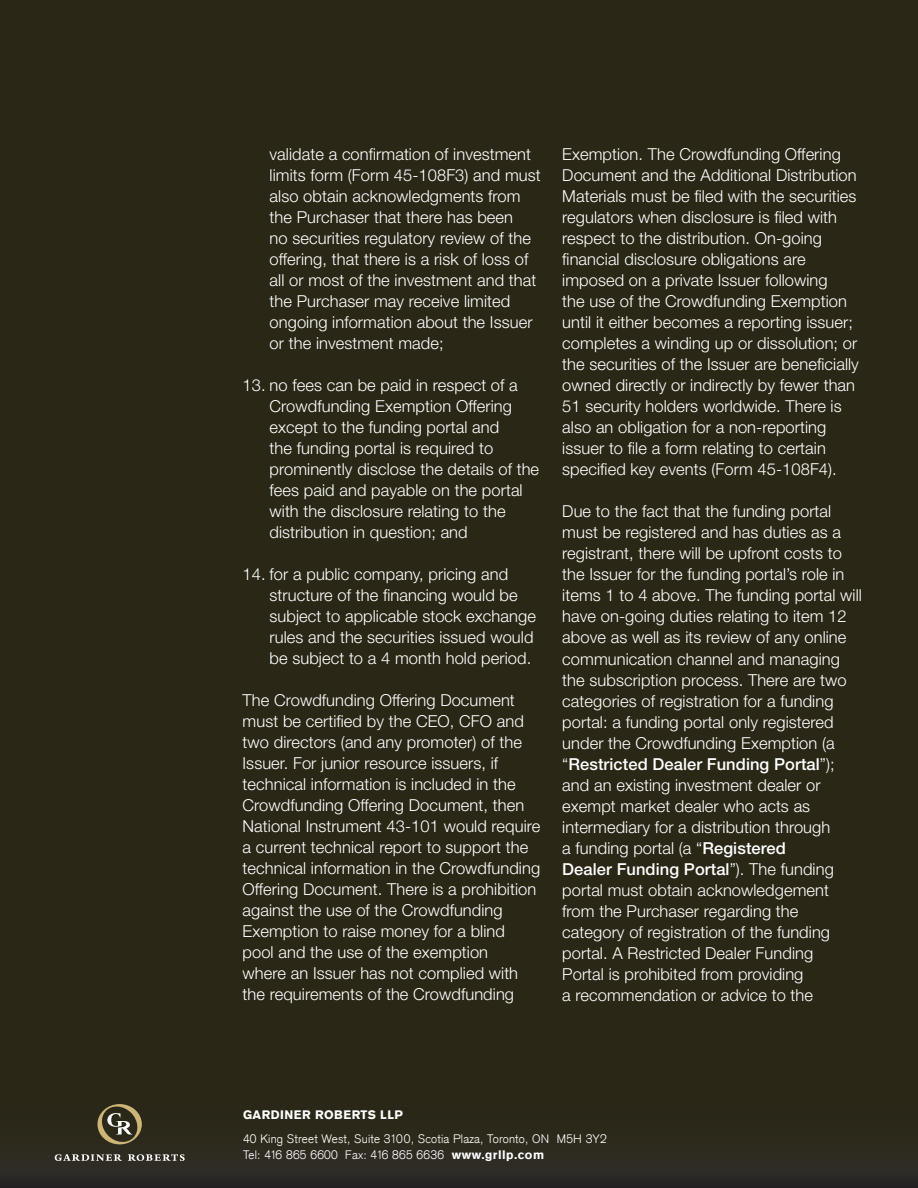
<style>
.page{position:relative;width:918px;height:1188px;background:#2a2717}
.page>*{position:absolute;margin:0;border:0;box-sizing:border-box;transform-origin:0 0}
.t1{font:300 16.5px/21px "Helvetica Neue LT Std";letter-spacing:.005em;color:#fff}
.t2{font:300 12px/16.5px "Akzidenz Grotesk";letter-spacing:.02em;color:#fff}
.t3{font:900 12px "Akzidenz Grotesk";letter-spacing:.04em;color:#fff}
.s1{font-weight:500}
.s2{font-weight:900}
</style>
<div class="page">
<div style="left:0;top:1087px;width:918px;height:101px;background:#2b281c"></div>
<svg style="left:97px;top:1104px;width:45px;height:40px"></svg>
<svg style="left:55px;top:1154px;width:67px;height:7px"></svg>
<svg style="left:128px;top:1154px;width:57px;height:7px"></svg>
<p class="t1" style="left:270px;top:144px;width:273px">validate a confirmation of investment limits form (Form 45-108F3) and must also obtain acknowledgments from the Purchaser that there has been<br>no securities regulatory review of the offering, that there is a risk of loss of all or most of the investment and that the Purchaser may receive limited ongoing information about the Issuer or the investment made;</p>
<p class="t1" style="left:270px;top:375px;width:271px;text-indent:-27px">13. no fees can be paid in respect of a Crowdfunding Exemption Offering except to the funding portal and<br>the funding portal is required to prominently disclose the details of the fees paid and payable on the portal with the disclosure relating to the distribution in question; and</p>
<p class="t1" style="left:270px;top:564px;width:268px;text-indent:-27px">14. for a public company, pricing and structure of the financing would be subject to applicable stock exchange rules and the securities issued would be subject to a 4 month hold period.</p>
<p class="t1" style="left:243px;top:690px;width:299px">The Crowdfunding Offering Document must be certified by the CEO, CFO and two directors (and any promoter) of the Issuer. For junior resource issuers, if technical information is included in the Crowdfunding Offering Document, then National Instrument 43-101 would require a current technical report to support the technical information in the Crowdfunding Offering Document. There is a prohibition against the use of the Crowdfunding Exemption to raise money for a blind<br>pool and the use of the exemption<br>where an Issuer has not complied with the requirements of the Crowdfunding</p>
<p class="t1" style="left:562px;top:144px;width:298px">Exemption. The Crowdfunding Offering Document and the Additional Distribution Materials must be filed with the securities regulators when disclosure is filed with respect to the distribution. On-going financial disclosure obligations are imposed on a private Issuer following<br>the use of the Crowdfunding Exemption until it either becomes a reporting issuer; completes a winding up or dissolution; or the securities of the Issuer are beneficially owned directly or indirectly by fewer than 51 security holders worldwide. There is also an obligation for a non-reporting issuer to file a form relating to certain specified key events (Form 45-108F4).</p>
<p class="t1" style="left:562px;top:501px;width:301px">Due to the fact that the funding portal must be registered and has duties as a registrant, there will be upfront costs to the Issuer for the funding portal’s role in items 1 to 4 above. The funding portal will have on-going duties relating to item 12 above as well as its review of any online communication channel and managing the subscription process. There are two categories of registration for a funding portal: a funding portal only registered under the Crowdfunding Exemption (a “<span class="s1">Restricted Dealer Funding Portal</span>”); and an existing investment dealer or exempt market dealer who acts as intermediary for a distribution through<br>a funding portal (a “<span class="s1">Registered<br>Dealer Funding Portal</span>”). The funding portal must obtain acknowledgement from the Purchaser regarding the category of registration of the funding portal. A Restricted Dealer Funding<br>Portal is prohibited from providing<br>a recommendation or advice to the</p>
<p class="t3" style="left:243px;top:1107px;width:162px">GARDINER ROBERTS LLP</p>
<p class="t2" style="left:243px;top:1130px;width:365px">40 King Street West, Suite 3100, Scotia Plaza, Toronto, ON M5H 3Y2<br>Tel: 416 865 6600 Fax: 416 865 6636 <span class="s2">www.grllp.com</span></p>
</div>
